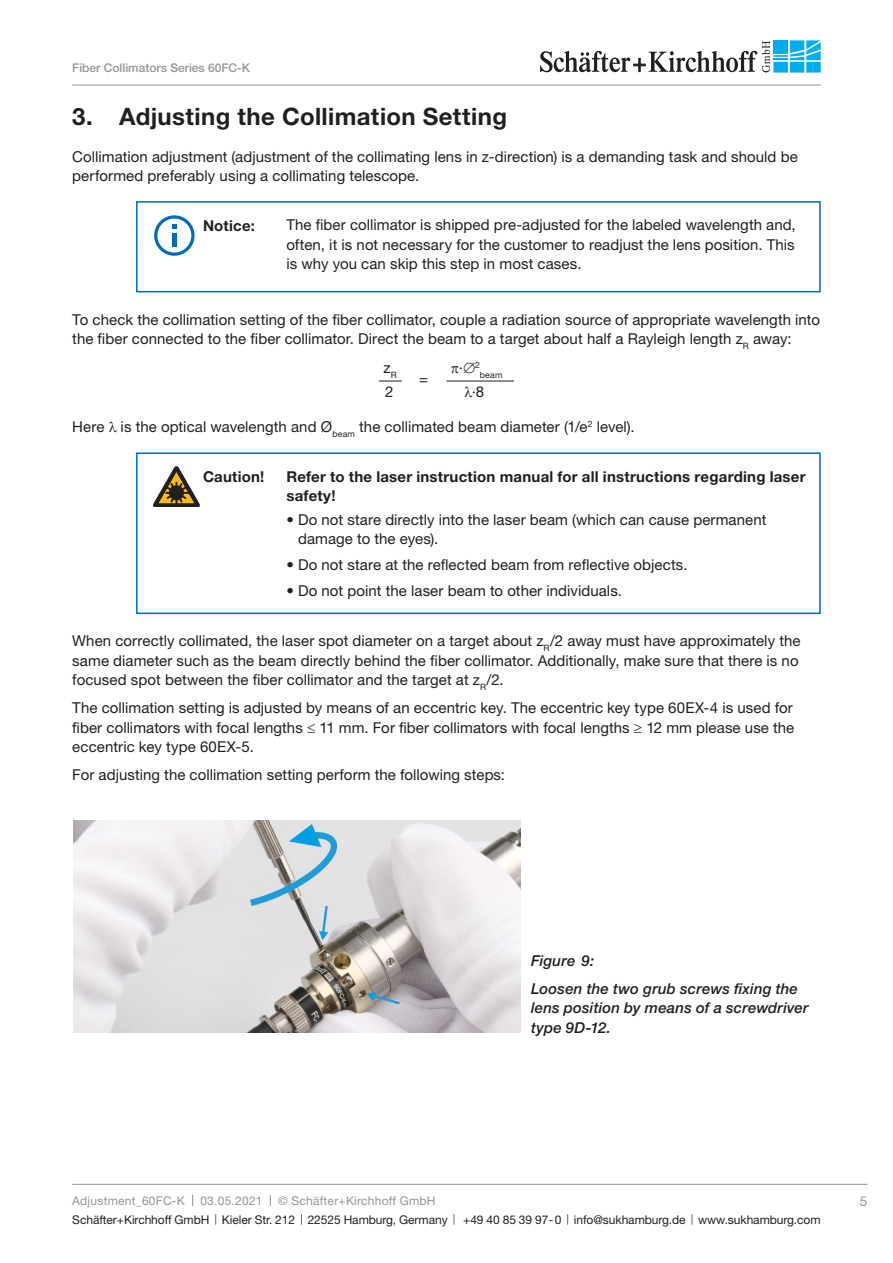
<style>
.page{position:relative;width:893px;height:1263px;background:#fff}
.page>*{position:absolute;margin:0;border:0;box-sizing:border-box;transform-origin:0 0}
.t1{font:700 24px "Helvetica Neue";letter-spacing:.015em;color:#231f20}
.S_K_Fließtext{font:15px/19.5px "Helvetica Neue";letter-spacing:.005em;color:#231f20}
.t2{font:700 15px/19.5px "Helvetica Neue";letter-spacing:.015em;color:#231f20}
.Bildlegende___seitli{font:italic 500 15px/19.5px "Helvetica Neue";letter-spacing:.01em;color:#231f20}
.t3{font:13.5px "Helvetica Neue";color:#939598}
.t4{font:12px "Helvetica Neue";letter-spacing:-.005em;color:#231f20}
.t5{font:12px "Helvetica Neue";letter-spacing:.02em;color:#939598}
.t6{font:500 12px "Helvetica Neue";color:#939598}
.t7{font:8.7px "Helvetica Neue";color:#231f20}
</style>
<div class="page">
<svg style="left:773px;top:72px;width:15px;height:1px"></svg>
<div style="left:790px;top:62px;width:14px;height:11px;background:#69cff5"></div>
<svg style="left:806px;top:72px;width:15px;height:1px"></svg>
<svg style="left:540px;top:40px;width:281px;height:32px"></svg>
<hr style="left:72px;top:85px;width:749px;height:1px;background:#939598">
<hr style="left:72px;top:1184px;width:795px;height:1px;background:#939598">
<div style="left:136px;top:201px;width:685px;height:91px;border:2px solid #006cb7"></div>
<svg style="left:154px;top:215px;width:41px;height:40px"></svg>
<hr style="left:446px;top:381px;width:68px;height:1px;background:#231f20">
<svg style="left:379px;top:381px;width:23px;height:1px"></svg>
<div style="left:136px;top:452px;width:685px;height:162px;border:2px solid #006cb7"></div>
<svg style="left:154px;top:467px;width:45px;height:39px"></svg>
<img style="left:74px;top:820px;width:446px;height:213px">
<p class="t6" style="left:72px;top:61px;width:179px">Fiber Collimators Series 60FC-K</p>
<p class="t1" style="left:72px;top:102px;width:436px">3. Adjusting the Collimation Setting</p>
<p class="S_K_Fließtext" style="left:72px;top:146px;width:727px">Collimation adjustment (adjustment of the collimating lens in z-direction) is a demanding task and should be performed preferably using a collimating telescope.</p>
<p class="S_K_Fließtext" style="left:286px;top:215px;width:511px;text-align:justify">The fiber collimator is shipped pre-adjusted for the labeled wavelength and, often, it is not necessary for the customer to readjust the lens position. This is why you can skip this step in most cases.</p>
<p class="t2" style="left:203px;top:215px;width:53px">Notice:</p>
<p class="S_K_Fließtext" style="left:72px;top:309px;width:749px">To check the collimation setting of the fiber collimator, couple a radiation source of appropriate wavelength into the fiber connected to the fiber collimator. Direct the beam to a target about half a Rayleigh length z<sub>R</sub> away:</p>
<p class="S_K_Fließtext" style="left:384px;top:358px;width:15px">z<sub>R</sub></p>
<p class="S_K_Fließtext" style="left:459px;top:358px;width:22px">∙∅<sup>2</sup></p>
<p class="t7" style="left:480px;top:370px;width:24px">beam</p>
<p class="S_K_Fließtext" style="left:419px;top:369px;width:10px">=</p>
<p class="S_K_Fließtext" style="left:385px;top:382px;width:10px">2</p>
<p class="S_K_Fließtext" style="left:472px;top:382px;width:14px">∙8</p>
<p class="S_K_Fließtext" style="left:72px;top:417px;width:564px">Here is the optical wavelength and Ø<sub>beam</sub> the collimated beam diameter (1/e<sup>2</sup> level).</p>
<p class="t2" style="left:286px;top:466px;width:521px">Refer to the laser instruction manual for all instructions regarding laser safety!</p>
<p class="S_K_Fließtext" style="left:298px;top:510px;width:470px;text-indent:-12px">• Do not stare directly into the laser beam (which can cause permanent damage to the eyes).</p>
<p class="S_K_Fließtext" style="left:286px;top:555px;width:403px">• Do not stare at the reflected beam from reflective objects.</p>
<p class="S_K_Fließtext" style="left:286px;top:581px;width:337px">• Do not point the laser beam to other individuals.</p>
<p class="t2" style="left:203px;top:466px;width:63px">Caution!</p>
<p class="S_K_Fließtext" style="left:72px;top:631px;width:730px">When correctly collimated, the laser spot diameter on a target about z<sub>R</sub>/2 away must have approximately the same diameter such as the beam directly behind the fiber collimator. Additionally, make sure that there is no focused spot between the fiber collimator and the target at z<sub>R</sub>/2.</p>
<p class="S_K_Fließtext" style="left:72px;top:698px;width:723px;text-align:justify">The collimation setting is adjusted by means of an eccentric key. The eccentric key type 60EX-4 is used for fiber collimators with focal lengths ≤ 11 mm. For fiber collimators with focal lengths ≥ 12 mm please use the eccentric key type 60EX-5.</p>
<p class="S_K_Fließtext" style="left:72px;top:765px;width:434px">For adjusting the collimation setting perform the following steps:</p>
<p class="Bildlegende___seitli" style="left:531px;top:950px;width:65px">Figure 9:</p>
<p class="Bildlegende___seitli" style="left:531px;top:978px;width:279px">Loosen the two grub screws fixing the lens position by means of a screwdriver type 9D-12.</p>
<p class="t5" style="left:72px;top:1193px;width:114px">Adjustment_60FC-K</p>
<p class="t5" style="left:200px;top:1193px;width:64px">03.05.2021</p>
<p class="t5" style="left:278px;top:1193px;width:159px">© Schäfter+Kirchhoff GmbH</p>
<p class="t4" style="left:72px;top:1212px;width:377px">Schäfter+Kirchhoff GmbH Kieler Str. 212 22525 Hamburg, Germany</p>
<p class="t4" style="left:463px;top:1212px;width:359px">+49 40 85 39 97-0 info@sukhamburg.de www.sukhamburg.com</p>
<p class="t3" style="left:860px;top:1193px;width:9px">5</p>
</div>
